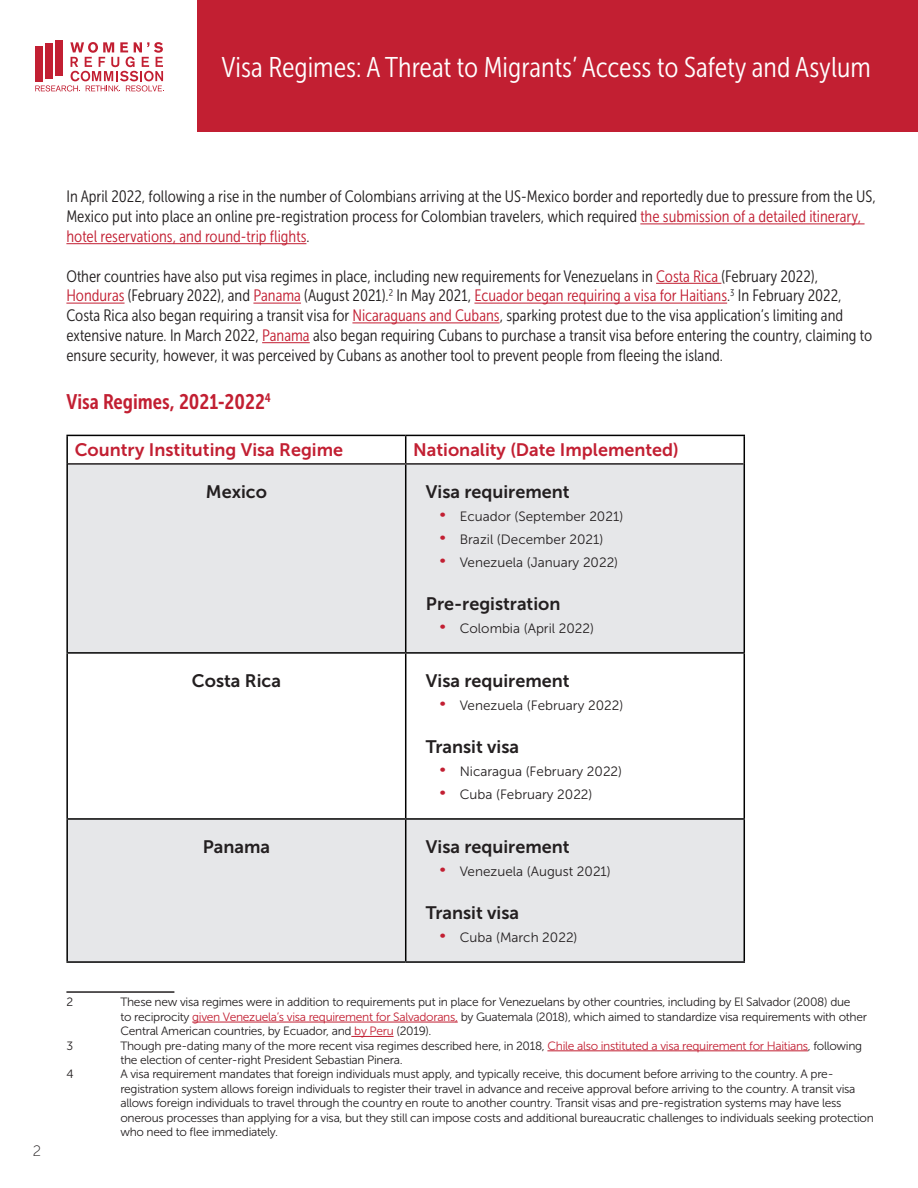
<style>
.page{position:relative;width:918px;height:1188px;background:#fff}
.page>*{position:absolute;margin:0;border:0;box-sizing:border-box;transform-origin:0 0}
.t1{font:28.5px "Museo Sans Cond 300";color:#fff}
.Heading_2{font:21px "Museo Sans Cond 700";color:#c21f32}
.t2{font:18px "Museo Sans 700";color:#231f20}
.t3{font:18px "Museo Sans 700";color:#c21f32}
.MainBody{font:16.5px/19.8px "Museo Sans Cond 300";color:#231f20}
.t4{font:15px "Museo Sans 100";color:#231f20}
.t5{font:13.5px "Museo Sans 300";color:#231f20}
.Footnote_text{font:12px/14.4px "Museo Sans 300";letter-spacing:-.025em;color:#231f20}
.s1{color:#c21f32}
.s2{font-size:14.85px;color:#c21f32}
</style>
<div class="page">
<div style="left:198px;top:0;width:720px;height:132px;background:#c21f32"></div>
<div style="left:55px;top:40px;width:8px;height:35px;background:#c21f32"></div>
<svg style="left:35px;top:42px;width:129px;height:49px"></svg>
<hr style="left:640px;top:223px;width:225px;height:1px;background:#c21f32">
<hr style="left:66px;top:243px;width:240px;height:1px;background:#c21f32">
<hr style="left:656px;top:283px;width:65px;height:1px;background:#c21f32">
<hr style="left:66px;top:303px;width:59px;height:1px;background:#c21f32">
<hr style="left:253px;top:303px;width:48px;height:1px;background:#c21f32">
<hr style="left:474px;top:303px;width:253px;height:1px;background:#c21f32">
<hr style="left:352px;top:322px;width:148px;height:1px;background:#c21f32">
<hr style="left:262px;top:342px;width:48px;height:1px;background:#c21f32">
<svg style="left:68px;top:465px;width:676px;height:496px;fill:#e6e7e9"></svg>
<hr style="left:66px;top:435px;width:340px;height:1px;background:#000">
<hr style="left:66px;top:436px;width:2px;height:28px;background:#000">
<hr style="left:406px;top:435px;width:339px;height:1px;background:#000">
<svg style="left:405px;top:436px;width:1px;height:27px"></svg>
<svg style="left:744px;top:436px;width:1px;height:28px"></svg>
<hr style="left:66px;top:464px;width:2px;height:188px;background:#000">
<hr style="left:405px;top:465px;width:1px;height:187px;background:#000">
<hr style="left:744px;top:464px;width:1px;height:188px;background:#000">
<hr style="left:66px;top:652px;width:340px;height:2px;background:#000">
<hr style="left:66px;top:654px;width:2px;height:164px;background:#000">
<hr style="left:406px;top:652px;width:339px;height:2px;background:#000">
<hr style="left:405px;top:654px;width:1px;height:164px;background:#000">
<hr style="left:744px;top:654px;width:1px;height:164px;background:#000">
<hr style="left:66px;top:818px;width:340px;height:2px;background:#000">
<hr style="left:66px;top:820px;width:2px;height:141px;background:#000">
<hr style="left:406px;top:818px;width:339px;height:2px;background:#000">
<hr style="left:405px;top:820px;width:1px;height:141px;background:#000">
<hr style="left:744px;top:820px;width:1px;height:141px;background:#000">
<hr style="left:66px;top:961px;width:340px;height:2px;background:#000">
<hr style="left:406px;top:961px;width:339px;height:2px;background:#000">
<hr style="left:68px;top:463px;width:338px;height:2px;background:#231f20">
<hr style="left:406px;top:463px;width:338px;height:2px;background:#231f20">
<hr style="left:66px;top:991px;width:108px;height:2px;background:#231f20">
<hr style="left:192px;top:1022px;width:266px;height:1px;background:#c21f32">
<hr style="left:351px;top:1036px;width:43px;height:1px;background:#c21f32">
<hr style="left:547px;top:1051px;width:261px;height:1px;background:#c21f32">
<h1 class="t1" style="left:221px;top:51px;width:651px">Visa Regimes: A Threat to Migrants’ Access to Safety and Asylum</h1>
<p class="t4" style="left:33px;top:1143px;width:10px">2</p>
<p class="MainBody" style="left:66px;top:187px;width:811px">In April 2022, following a rise in the number of Colombians arriving at the US-Mexico border and reportedly due to pressure from the US,<br>Mexico put into place an online pre-registration process for Colombian travelers, which required <span class="s1">the submission of a detailed itinerary, hotel reservations, and round-trip flights</span>.</p>
<p class="MainBody" style="left:66px;top:266px;width:807px">Other countries have also put visa regimes in place, including new requirements for Venezuelans in <span class="s1">Costa Rica</span> (February 2022), <span class="s1">Honduras</span> (February 2022), and <span class="s1">Panama</span> (August 2021).<sup>2</sup> In May 2021, <span class="s1">Ecuador began requiring a visa for Haitians</span>.<sup>3</sup> In February 2022, Costa Rica also began requiring a transit visa for <span class="s1">Nicaraguans and Cubans</span>, sparking protest due to the visa application’s limiting and extensive nature. In March 2022, <span class="s1">Panama</span> also began requiring Cubans to purchase a transit visa before entering the country, claiming to ensure security, however, it was perceived by Cubans as another tool to prevent people from fleeing the island.</p>
<p class="Heading_2" style="left:66px;top:390px;width:206px">Visa Regimes, 2021-2022<sup>4</sup></p>
<p class="t3" style="left:75px;top:440px;width:270px">Country Instituting Visa Regime</p>
<p class="t3" style="left:413px;top:440px;width:267px">Nationality (Date Implemented)</p>
<p class="t2" style="left:206px;top:481px;width:63px">Mexico</p>
<p class="t2" style="left:426px;top:481px;width:145px">Visa requirement</p>
<p class="t5" style="left:439px;top:509px;width:185px"><span class="s2">•</span> Ecuador (September 2021)</p>
<p class="t5" style="left:439px;top:532px;width:165px"><span class="s2">•</span> Brazil (December 2021)</p>
<p class="t5" style="left:439px;top:555px;width:180px"><span class="s2">•</span> Venezuela (January 2022)</p>
<p class="t2" style="left:426px;top:593px;width:136px">Pre-registration</p>
<p class="t5" style="left:439px;top:621px;width:156px"><span class="s2">•</span> Colombia (April 2022)</p>
<p class="t2" style="left:192px;top:670px;width:91px">Costa Rica</p>
<p class="t2" style="left:426px;top:670px;width:145px">Visa requirement</p>
<p class="t5" style="left:439px;top:698px;width:185px"><span class="s2">•</span> Venezuela (February 2022)</p>
<p class="t2" style="left:426px;top:737px;width:95px">Transit visa</p>
<p class="t5" style="left:439px;top:764px;width:184px"><span class="s2">•</span> Nicaragua (February 2022)</p>
<p class="t5" style="left:439px;top:787px;width:155px"><span class="s2">•</span> Cuba (February 2022)</p>
<p class="t2" style="left:203px;top:836px;width:69px">Panama</p>
<p class="t2" style="left:426px;top:836px;width:145px">Visa requirement</p>
<p class="t5" style="left:439px;top:864px;width:173px"><span class="s2">•</span> Venezuela (August 2021)</p>
<p class="t2" style="left:426px;top:903px;width:95px">Transit visa</p>
<p class="t5" style="left:439px;top:930px;width:140px"><span class="s2">•</span> Cuba (March 2022)</p>
<p class="Footnote_text" style="left:66px;top:995px;width:8px">2</p>
<p class="Footnote_text" style="left:120px;top:995px;width:748px">These new visa regimes were in addition to requirements put in place for Venezuelans by other countries, including by El Salvador (2008) due<br>to reciprocity <span class="s1">given Venezuela’s visa requirement for Salvadorans,</span> by Guatemala (2018), which aimed to standardize visa requirements with other</p>
<p class="Footnote_text" style="left:120px;top:1024px;width:313px">Central American countries, by Ecuador, and <span class="s1">by Peru</span> (2019).</p>
<p class="Footnote_text" style="left:66px;top:1038px;width:8px">3</p>
<p class="Footnote_text" style="left:120px;top:1038px;width:743px">Though pre-dating many of the more recent visa regimes described here, in 2018, <span class="s1">Chile also instituted a visa requirement for Haitians</span>, following</p>
<p class="Footnote_text" style="left:120px;top:1053px;width:284px">the election of center-right President Sebastian Pinera.</p>
<p class="Footnote_text" style="left:66px;top:1067px;width:9px">4</p>
<p class="Footnote_text" style="left:120px;top:1067px;width:715px">A visa requirement mandates that foreign individuals must apply, and typically receive, this document before arriving to the country. A pre-</p>
<p class="Footnote_text" style="left:120px;top:1082px;width:736px">registration system allows foreign individuals to register their travel in advance and receive approval before arriving to the country. A transit visa</p>
<p class="Footnote_text" style="left:120px;top:1096px;width:722px">allows foreign individuals to travel through the country en route to another country. Transit visas and pre-registration systems may have less</p>
<p class="Footnote_text" style="left:120px;top:1110px;width:755px">onerous processes than applying for a visa, but they still can impose costs and additional bureaucratic challenges to individuals seeking protection</p>
<p class="Footnote_text" style="left:120px;top:1125px;width:159px">who need to flee immediately.</p>
</div>
